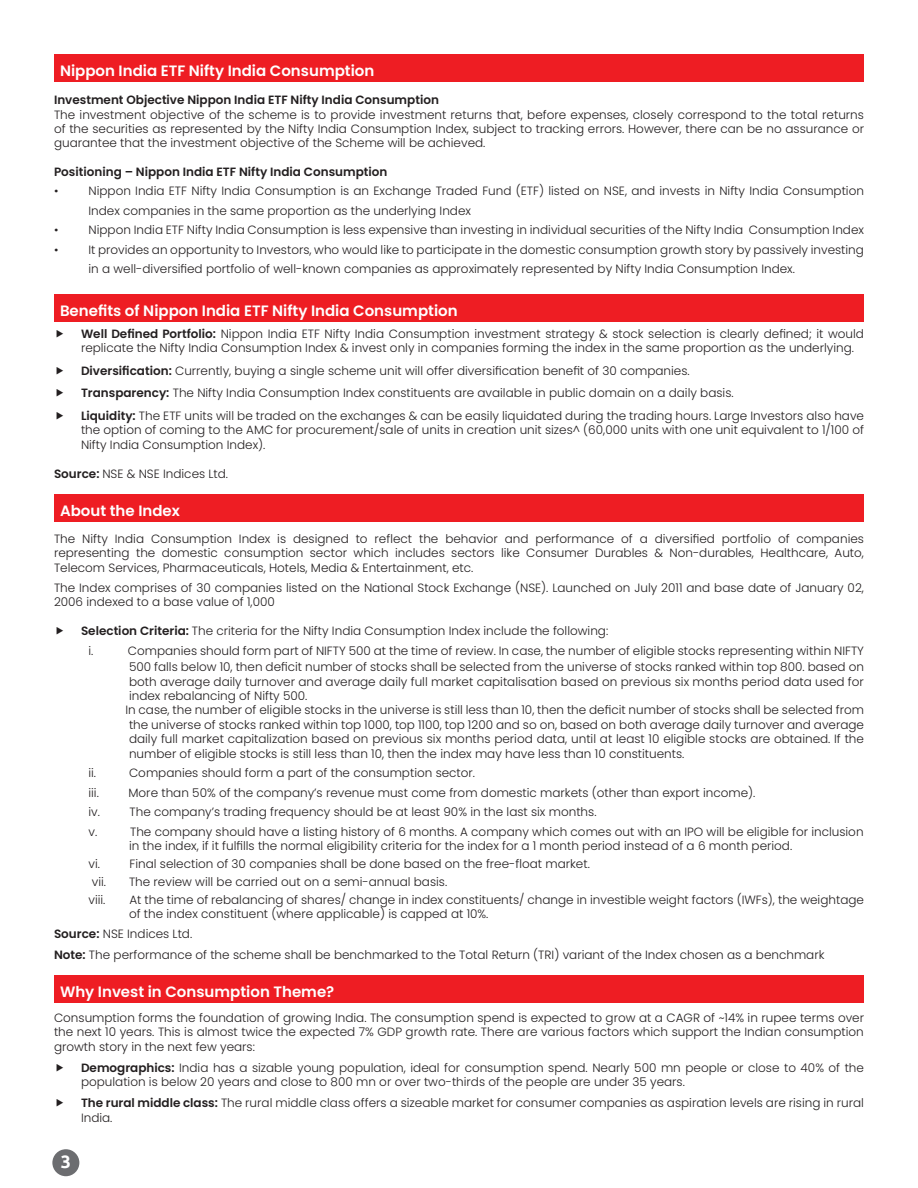
<style>
.page{position:relative;width:918px;height:1188px;background:#fff}
.page>*{position:absolute;margin:0;border:0;box-sizing:border-box;transform-origin:0 0}
.t1{font:700 18px "Ubuntu";color:#fff}
.t2{font:600 15px "Poppins";color:#fff}
.t3{font:300 12px/14.4px "Poppins";color:#231f20}
.t4{font:600 12px "Poppins";color:#231f20}
.s1{font-weight:600}
</style>
<div class="page">
<div style="left:52px;top:1149px;width:27px;height:27px;background:#6c6d70;border-radius:50%"></div>
<div style="left:54px;top:54px;width:810px;height:28px;background:#ee1d23"></div>
<div style="left:54px;top:294px;width:810px;height:28px;background:#ee1d23"></div>
<div style="left:54px;top:494px;width:810px;height:28px;background:#ee1d23"></div>
<div style="left:54px;top:975px;width:810px;height:28px;background:#ee1d23"></div>
<p class="t2" style="left:60px;top:62px;width:316px">Nippon India ETF Nifty India Consumption</p>
<p class="t4" style="left:54px;top:93px;width:386px">Investment Objective Nippon India ETF Nifty India Consumption</p>
<p class="t3" style="left:54px;top:107px;width:812px;text-align:justify">The investment objective of the scheme is to provide investment returns that, before expenses, closely correspond to the total returns of the securities as represented by the Nifty India Consumption Index, subject to tracking errors. However, there can be no assurance or guarantee that the investment objective of the Scheme will be achieved.</p>
<p class="t4" style="left:54px;top:165px;width:335px">Positioning – Nippon India ETF Nifty India Consumption</p>
<p class="t3" style="left:54px;top:184px;width:6px">•</p>
<p class="t3" style="left:88px;top:182px;width:777px;line-height:19.5px">Nippon India ETF Nifty India Consumption is an Exchange Traded Fund (ETF) listed on NSE, and invests in Nifty India Consumption<br>Index companies in the same proportion as the underlying Index</p>
<p class="t3" style="left:54px;top:223px;width:6px">•</p>
<p class="t3" style="left:88px;top:223px;width:777px">Nippon India ETF Nifty India Consumption is less expensive than investing in individual securities of the Nifty India Consumption Index</p>
<p class="t3" style="left:54px;top:243px;width:6px">•</p>
<p class="t3" style="left:88px;top:240px;width:777px;line-height:19.5px">It provides an opportunity to Investors, who would like to participate in the domestic consumption growth story by passively investing in a well-diversified portfolio of well-known companies as approximately represented by Nifty India Consumption Index.</p>
<p class="t2" style="left:60px;top:302px;width:399px">Benefits of Nippon India ETF Nifty India Consumption</p>
<p class="t3" style="left:81px;top:327px;width:785px"><span class="s1">Well Defined Portfolio:</span> Nippon India ETF Nifty India Consumption investment strategy &amp; stock selection is clearly defined; it would replicate the Nifty India Consumption Index &amp; invest only in companies forming the index in the same proportion as the underlying.</p>
<p class="t3" style="left:81px;top:364px;width:610px"><span class="s1">Diversification:</span> Currently, buying a single scheme unit will offer diversification benefit of 30 companies.</p>
<p class="t3" style="left:81px;top:386px;width:654px"><span class="s1">Transparency:</span> The Nifty India Consumption Index constituents are available in public domain on a daily basis.</p>
<p class="t3" style="left:81px;top:409px;width:785px;text-align:justify"><span class="s1">Liquidity:</span> The ETF units will be traded on the exchanges &amp; can be easily liquidated during the trading hours. Large Investors also have the option of coming to the AMC for procurement/sale of units in creation unit sizes^ (60,000 units with one unit equivalent to 1/100 of Nifty India Consumption Index).</p>
<p class="t3" style="left:54px;top:466px;width:176px"><span class="s1">Source:</span> NSE &amp; NSE Indices Ltd.</p>
<p class="t2" style="left:60px;top:502px;width:121px">About the Index</p>
<p class="t3" style="left:54px;top:532px;width:812px;text-align:justify">The Nifty India Consumption Index is designed to reflect the behavior and performance of a diversified portfolio of companies representing the domestic consumption sector which includes sectors like Consumer Durables &amp; Non-durables, Healthcare, Auto, Telecom Services, Pharmaceuticals, Hotels, Media &amp; Entertainment, etc.</p>
<p class="t3" style="left:54px;top:581px;width:811px">The Index comprises of 30 companies listed on the National Stock Exchange (NSE). Launched on July 2011 and base date of January 02,<br>2006 indexed to a base value of 1,000</p>
<p class="t3" style="left:81px;top:624px;width:529px"><span class="s1">Selection Criteria:</span> The criteria for the Nifty India Consumption Index include the following:</p>
<p class="t3" style="left:88px;top:643px;width:6px">i.</p>
<p class="t3" style="left:128px;top:642px;width:738px;line-height:16.5px">Companies should form part of NIFTY 500 at the time of review. In case, the number of eligible stocks representing within NIFTY<br>500 falls below 10, then deficit number of stocks shall be selected from the universe of stocks ranked within top 800. based on</p>
<p class="t3" style="left:129px;top:674px;width:736px">both average daily turnover and average daily full market capitalisation based on previous six months period data used for index rebalancing of Nifty 500.</p>
<p class="t3" style="left:125px;top:703px;width:740px;text-align:justify">In case, the number of eligible stocks in the universe is still less than 10, then the deficit number of stocks shall be selected from the universe of stocks ranked within top 1000, top 1100, top 1200 and so on, based on both average daily turnover and average daily full market capitalization based on previous six months period data, until at least 10 eligible stocks are obtained. If the number of eligible stocks is still less than 10, then the index may have less than 10 constituents.</p>
<p class="t3" style="left:88px;top:766px;width:9px">ii.</p>
<p class="t3" style="left:129px;top:766px;width:348px">Companies should form a part of the consumption sector.</p>
<p class="t3" style="left:88px;top:785px;width:12px">iii.</p>
<p class="t3" style="left:129px;top:785px;width:628px">More than 50% of the company’s revenue must come from domestic markets (other than export income).</p>
<p class="t3" style="left:88px;top:805px;width:13px">iv.</p>
<p class="t3" style="left:130px;top:805px;width:468px">The company’s trading frequency should be at least 90% in the last six months.</p>
<p class="t3" style="left:88px;top:824px;width:10px">v.</p>
<p class="t3" style="left:129px;top:824px;width:736px">The company should have a listing history of 6 months. A company which comes out with an IPO will be eligible for inclusion in the index, if it fulfills the normal eligibility criteria for the index for a 1 month period instead of a 6 month period.</p>
<p class="t3" style="left:88px;top:857px;width:13px">vi.</p>
<p class="t3" style="left:130px;top:857px;width:462px">Final selection of 30 companies shall be done based on the free-float market.</p>
<p class="t3" style="left:92px;top:875px;width:16px">vii.</p>
<p class="t3" style="left:129px;top:875px;width:320px">The review will be carried out on a semi-annual basis.</p>
<p class="t3" style="left:88px;top:893px;width:18px">viii.</p>
<p class="t3" style="left:129px;top:893px;width:737px">At the time of rebalancing of shares/ change in index constituents/ change in investible weight factors (IWFs), the weightage of the index constituent (where applicable) is capped at 10%.</p>
<p class="t3" style="left:54px;top:927px;width:140px"><span class="s1">Source:</span> NSE Indices Ltd.</p>
<p class="t3" style="left:54px;top:948px;width:772px"><span class="s1">Note:</span> The performance of the scheme shall be benchmarked to the Total Return (TRI) variant of the Index chosen as a benchmark</p>
<p class="t2" style="left:60px;top:983px;width:276px">Why Invest in Consumption Theme?</p>
<p class="t3" style="left:54px;top:1011px;width:812px;text-align:justify">Consumption forms the foundation of growing India. The consumption spend is expected to grow at a CAGR of ~14% in rupee terms over the next 10 years. This is almost twice the expected 7% GDP growth rate. There are various factors which support the Indian consumption growth story in the next few years:</p>
<p class="t3" style="left:81px;top:1061px;width:785px"><span class="s1">Demographics:</span> India has a sizable young population, ideal for consumption spend. Nearly 500 mn people or close to 40% of the population is below 20 years and close to 800 mn or over two-thirds of the people are under 35 years.</p>
<p class="t3" style="left:81px;top:1096px;width:784px"><span class="s1">The rural middle class:</span> The rural middle class offers a sizeable market for consumer companies as aspiration levels are rising in rural<br>India.</p>
<h1 class="t1" style="left:61px;top:1151px;width:12px">3</h1>
</div>
